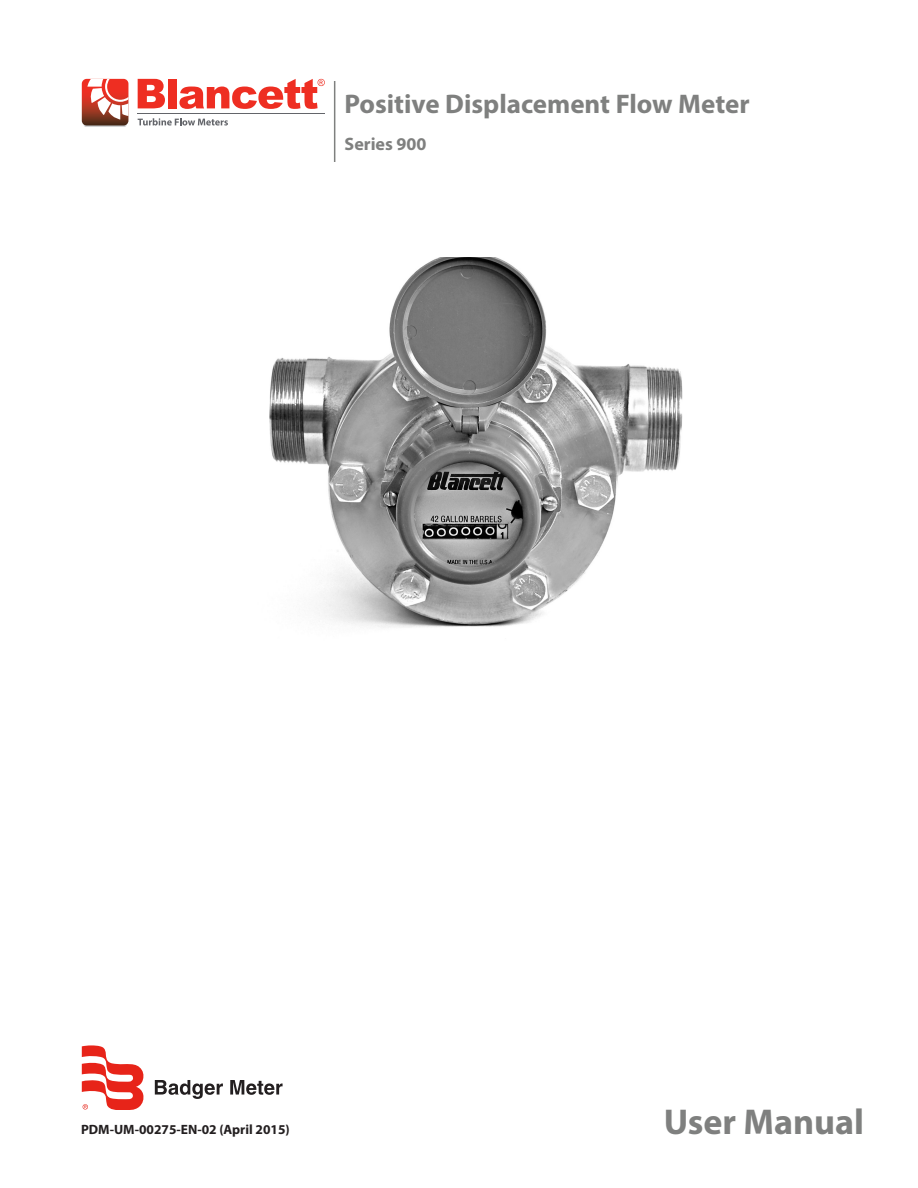
<style>
.page{position:relative;width:918px;height:1188px;background:#fff}
.page>*{position:absolute;margin:0;border:0;box-sizing:border-box;transform-origin:0 0}
.Cover_DocType{font:700 36px "Myriad Pro";color:#7f807f}
.Cover_ProdName_1st_L{font:700 27px "Myriad Pro";color:#7f807f}
.Cover_ProdName_2nd_L{font:700 18px "Myriad Pro";color:#7f807f}
.Cover_Footer_Left_1s{font:700 13.5px "Myriad Pro";color:#231f20}
</style>
<div class="page">
<hr style="left:334px;top:81px;width:1px;height:81px;background:#7f807f">
<div style="left:84px;top:122px;width:43px;height:5px;background:#d1d2d4;border-radius:2px"></div>
<hr style="left:138px;top:113px;width:187px;height:1px;background:#63656a">
<svg style="left:138px;top:118px;width:90px;height:8px"></svg>
<svg style="left:82px;top:79px;width:46px;height:47px"></svg>
<svg style="left:138px;top:79px;width:27px;height:29px"></svg>
<div style="left:168px;top:79px;width:8px;height:29px;background:#ee2e22"></div>
<svg style="left:179px;top:79px;width:146px;height:30px"></svg>
<svg style="left:155px;top:1080px;width:68px;height:19px"></svg>
<svg style="left:230px;top:1080px;width:53px;height:15px"></svg>
<svg style="left:82px;top:1045px;width:62px;height:64px"></svg>
<img style="left:269px;top:258px;width:414px;height:370px">
<p class="Cover_ProdName_1st_L" style="left:345px;top:86px;width:407px">Positive Displacement Flow Meter</p>
<p class="Cover_ProdName_2nd_L" style="left:345px;top:132px;width:84px">Series 900</p>
<p class="Cover_Footer_Left_1s" style="left:81px;top:1121px;width:210px">PDM-UM-00275-EN-02 (April 2015)</p>
<p class="Cover_DocType" style="left:664px;top:1098px;width:202px">User Manual</p>
</div>
